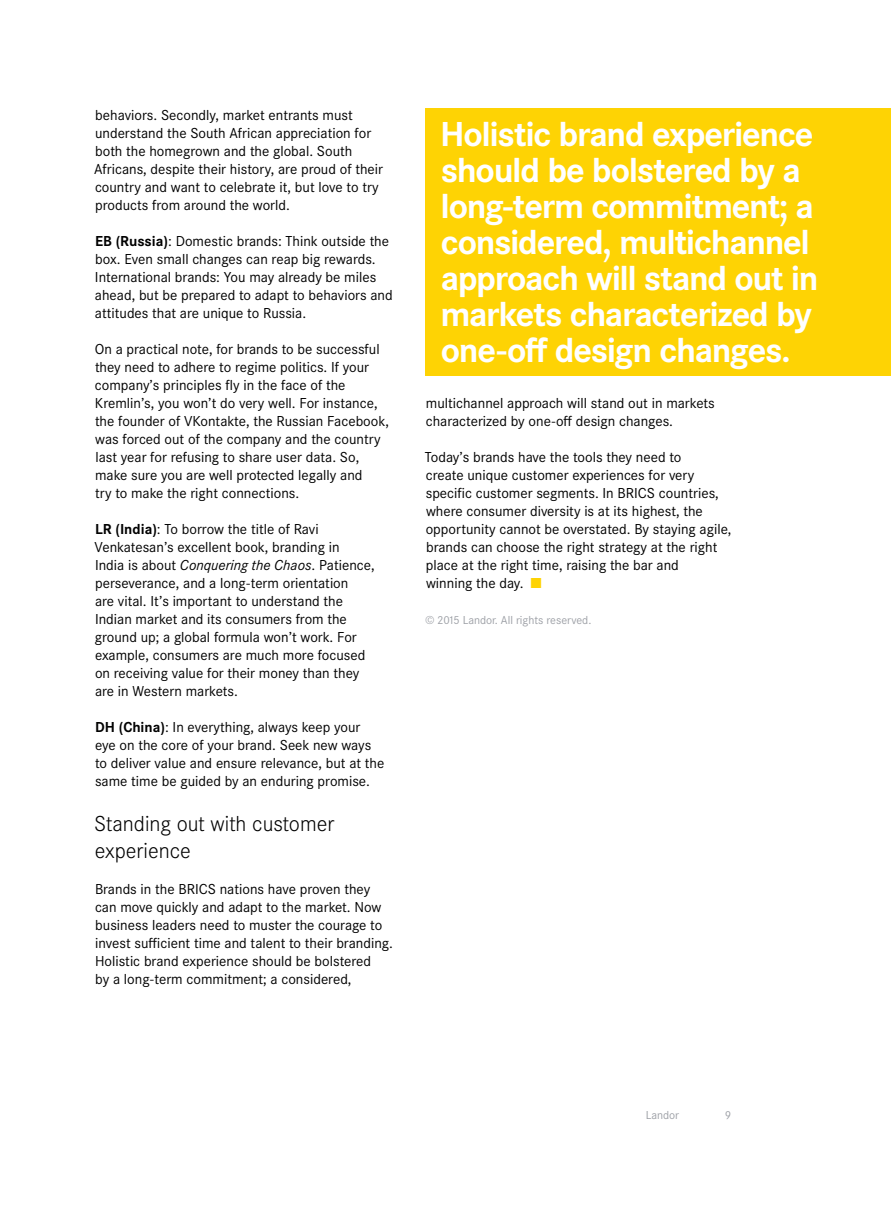
<style>
.page{position:relative;width:891px;height:1215px;background:#fff}
.page>*{position:absolute;margin:0;border:0;box-sizing:border-box;transform-origin:0 0}
.t1{font:700 36px/36px "Landor Corp S";letter-spacing:-.035em;color:#fff}
.t2{font:300 22.5px/27px "Landor Corp S";color:#010100}
.t3{font:15px/18px "Landor Corp S";color:#010100}
.t4{font:12px "Landor Corp S";color:#9ea1a7}
.s1{font-weight:700}
.s2{font-style:italic}
.s3{color:#fed304}
</style>
<div class="page">
<div style="left:425px;top:108px;width:466px;height:268px;background:#fed304"></div>
<p class="t3" style="left:94px;top:105px;width:290px">behaviors. Secondly, market entrants must understand the South African appreciation for both the homegrown and the global. South Africans, despite their history, are proud of their country and want to celebrate it, but love to try products from around the world.</p>
<p class="t3" style="left:95px;top:231px;width:299px"><span class="s1">EB (Russia)</span>: Domestic brands: Think outside the box. Even small changes can reap big rewards.<br>International brands: You may already be miles ahead, but be prepared to adapt to behaviors and attitudes that are unique to Russia.</p>
<p class="t3" style="left:95px;top:339px;width:296px">On a practical note, for brands to be successful they need to adhere to regime politics. If your company’s principles fly in the face of the Kremlin’s, you won’t do very well. For instance, the founder of VKontakte, the Russian Facebook, was forced out of the company and the country last year for refusing to share user data. So, make sure you are well protected legally and<br>try to make the right connections.</p>
<p class="t3" style="left:95px;top:519px;width:282px"><span class="s1">LR (India)</span>: To borrow the title of Ravi Venkatesan’s excellent book, branding in<br>India is about <span class="s2">Conquering the Chaos</span>. Patience, perseverance, and a long-term orientation<br>are vital. It’s important to understand the Indian market and its consumers from the ground up; a global formula won’t work. For example, consumers are much more focused on receiving value for their money than they are in Western markets.</p>
<p class="t3" style="left:95px;top:717px;width:291px"><span class="s1">DH (China)</span>: In everything, always keep your eye on the core of your brand. Seek new ways to deliver value and ensure relevance, but at the same time be guided by an enduring promise.</p>
<h2 class="t2" style="left:94px;top:809px;width:242px">Standing out with customer experience</h2>
<p class="t3" style="left:95px;top:879px;width:299px">Brands in the BRICS nations have proven they can move quickly and adapt to the market. Now business leaders need to muster the courage to invest sufficient time and talent to their branding.<br>Holistic brand experience should be bolstered<br>by a long-term commitment; a considered,</p>
<h1 class="t1" style="left:440px;top:113px;width:380px">Holistic brand experience should be bolstered by a long-term commitment; a considered, multichannel approach will stand out in markets characterized by one-off design changes.</h1>
<p class="t3" style="left:426px;top:393px;width:291px">multichannel approach will stand out in markets characterized by one-off design changes.</p>
<p class="t3" style="left:425px;top:447px;width:308px">Today’s brands have the tools they need to<br>create unique customer experiences for very specific customer segments. In BRICS countries, where consumer diversity is at its highest, the opportunity cannot be overstated. By staying agile, brands can choose the right strategy at the right place at the right time, raising the bar and<br>winning the day. <span class="s3">■</span></p>
<p class="t4" style="left:425px;top:611px;width:168px">© 2015 Landor. All rights reserved.</p>
<p class="t4" style="left:646px;top:1106px;width:35px">Landor</p>
<p class="t4" style="left:725px;top:1106px;width:7px">9</p>
</div>
